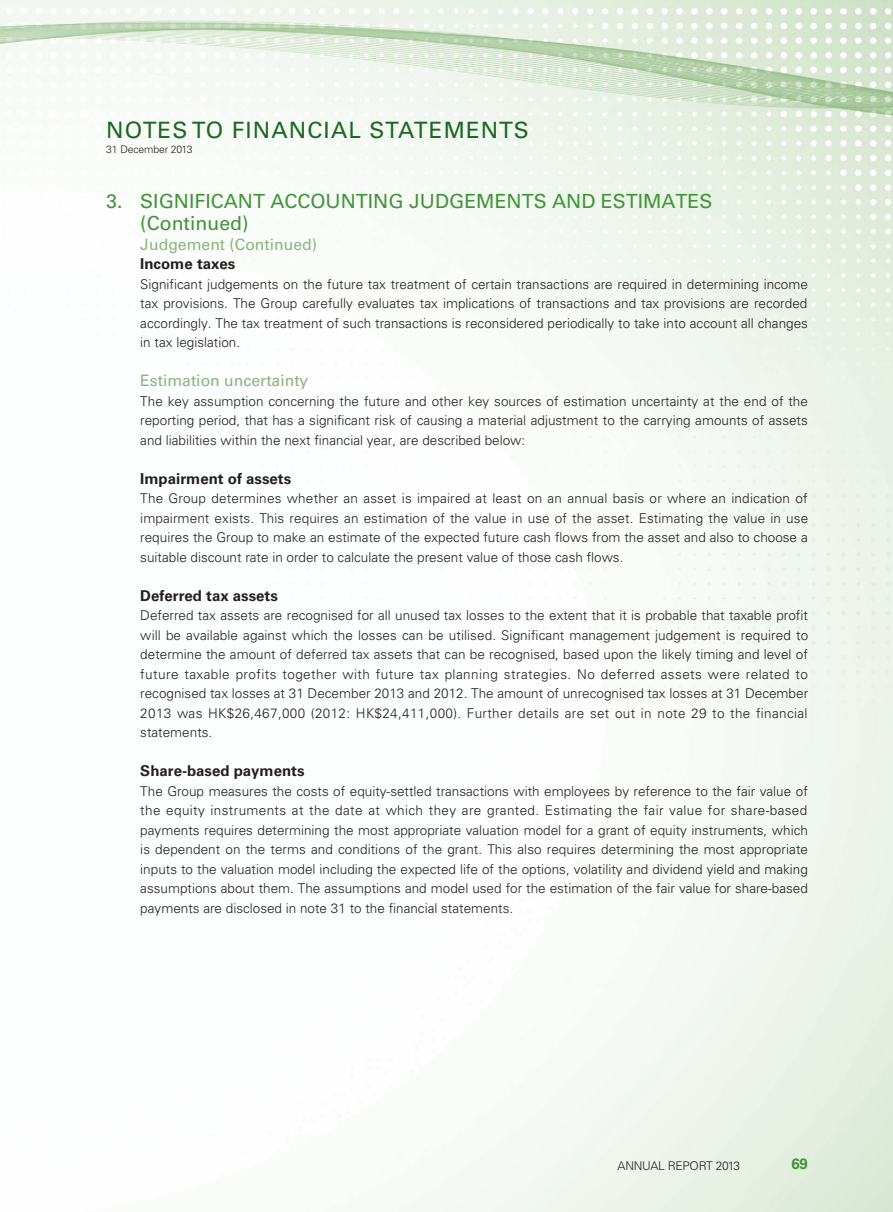
<style>
.page{position:relative;width:893px;height:1212px;background:#fff}
.page>*{position:absolute;margin:0;border:0;box-sizing:border-box;transform-origin:0 0}
.t1{font:22.5px "Univers LT Std";letter-spacing:.05em;color:#1c6822}
._01_H1{font:19.5px/22.5px "Univers LT Std";color:#3f9537}
._02_H2{font:15.75px "Univers LT Std";color:#88b67a}
._03_H3{font:700 15px "Univers LT Std";color:#231f20}
.t2{font:700 15px "Univers LT Std";color:#3f9537}
._00_txt{font:300 13.5px/19.5px "Univers LT Std";color:#231f20;text-align:justify}
.t3{font:300 12px "Univers LT Std";letter-spacing:-.02em;color:#231f20}
.t4{font:300 10.5px "Univers LT Std";letter-spacing:-.015em;color:#231f20}
</style>
<div class="page">
<img style="left:0;top:0;width:893px;height:1212px">
<h1 class="t1" style="left:106px;top:116px;width:424px">NOTES TO FINANCIAL STATEMENTS</h1>
<p class="t4" style="left:106px;top:143px;width:88px">31 December 2013</p>
<p class="_01_H1" style="left:140px;top:189px;width:574px;text-indent:-34px">3. SIGNIFICANT ACCOUNTING JUDGEMENTS AND ESTIMATES (Continued)</p>
<p class="_02_H2" style="left:140px;top:235px;width:178px">Judgement (Continued)</p>
<p class="_03_H3" style="left:140px;top:255px;width:97px">Income taxes</p>
<p class="_00_txt" style="left:140px;top:274px;width:669px">Significant judgements on the future tax treatment of certain transactions are required in determining income tax provisions. The Group carefully evaluates tax implications of transactions and tax provisions are recorded accordingly. The tax treatment of such transactions is reconsidered periodically to take into account all changes in tax legislation.</p>
<p class="_02_H2" style="left:140px;top:371px;width:170px">Estimation uncertainty</p>
<p class="_00_txt" style="left:140px;top:391px;width:669px">The key assumption concerning the future and other key sources of estimation uncertainty at the end of the reporting period, that has a significant risk of causing a material adjustment to the carrying amounts of assets and liabilities within the next financial year, are described below:</p>
<p class="_03_H3" style="left:140px;top:469px;width:152px">Impairment of assets</p>
<p class="_00_txt" style="left:140px;top:489px;width:669px">The Group determines whether an asset is impaired at least on an annual basis or where an indication of impairment exists. This requires an estimation of the value in use of the asset. Estimating the value in use requires the Group to make an estimate of the expected future cash flows from the asset and also to choose a suitable discount rate in order to calculate the present value of those cash flows.</p>
<p class="_03_H3" style="left:140px;top:586px;width:139px">Deferred tax assets</p>
<p class="_00_txt" style="left:140px;top:606px;width:669px">Deferred tax assets are recognised for all unused tax losses to the extent that it is probable that taxable profit will be available against which the losses can be utilised. Significant management judgement is required to determine the amount of deferred tax assets that can be recognised, based upon the likely timing and level of future taxable profits together with future tax planning strategies. No deferred assets were related to recognised tax losses at 31 December 2013 and 2012. The amount of unrecognised tax losses at 31 December 2013 was HK$26,467,000 (2012: HK$24,411,000). Further details are set out in note 29 to the financial statements.</p>
<p class="_03_H3" style="left:140px;top:762px;width:166px">Share-based payments</p>
<p class="_00_txt" style="left:140px;top:781px;width:669px">The Group measures the costs of equity-settled transactions with employees by reference to the fair value of the equity instruments at the date at which they are granted. Estimating the fair value for share-based payments requires determining the most appropriate valuation model for a grant of equity instruments, which is dependent on the terms and conditions of the grant. This also requires determining the most appropriate inputs to the valuation model including the expected life of the options, volatility and dividend yield and making assumptions about them. The assumptions and model used for the estimation of the fair value for share-based payments are disclosed in note 31 to the financial statements.</p>
<p class="t3" style="left:618px;top:1158px;width:124px">ANNUAL REPORT 2013</p>
<p class="t2" style="left:791px;top:1155px;width:18px">69</p>
</div>
